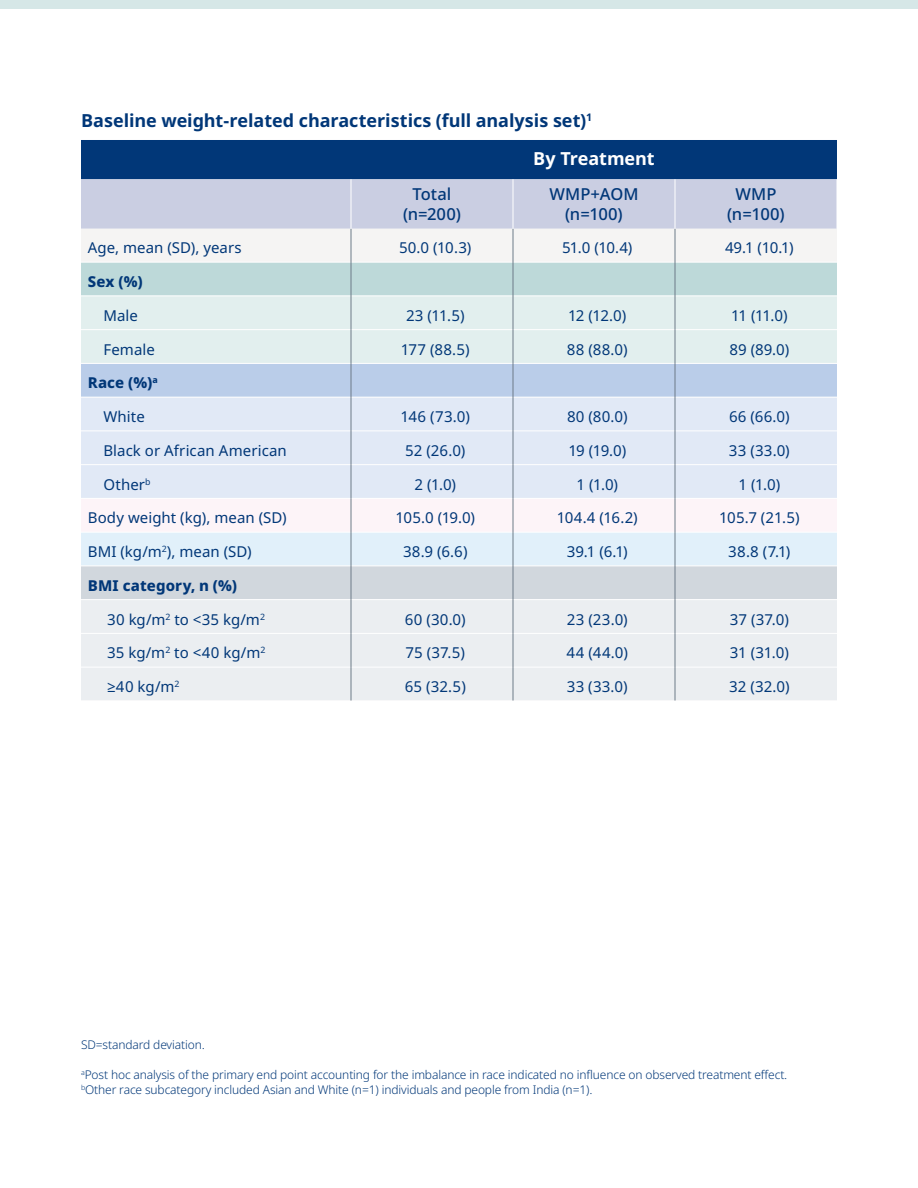
<style>
.page{position:relative;width:918px;height:1188px;background:#fff}
.page>*{position:absolute;margin:0;border:0;box-sizing:border-box;transform-origin:0 0}
.subhead{font:700 18px "Apis";letter-spacing:-.005em;color:#013778}
.subhead-2{font:700 18px "Apis";letter-spacing:-.005em;color:#fff}
.subhead-3{font:500 16.5px/19.8px "Apis";color:#013778;text-align:center}
.body{font:15px "Apis";letter-spacing:.005em;color:#013778}
.body-2{font:800 15px "Apis";letter-spacing:.01em;color:#013778}
.t1{font:300 12px "Apis";letter-spacing:-.01em;color:#013778}
</style>
<div class="page">
<div style="left:0;top:0;width:918px;height:9px;background:#d6e7e7"></div>
<svg style="left:81px;top:140px;width:756px;height:156px"></svg>
<div style="left:81px;top:297px;width:756px;height:66px;background:#e2efee"></div>
<div style="left:81px;top:364px;width:756px;height:33px;background:#bacde9"></div>
<div style="left:81px;top:398px;width:756px;height:100px;background:#e1e9f6"></div>
<svg style="left:81px;top:499px;width:756px;height:100px"></svg>
<div style="left:81px;top:600px;width:756px;height:101px;background:#ebeef1"></div>
<hr style="left:81px;top:262px;width:270px;height:1px;background:#fff">
<hr style="left:351px;top:262px;width:162px;height:1px;background:#fff">
<hr style="left:513px;top:262px;width:162px;height:1px;background:#fff">
<hr style="left:675px;top:262px;width:162px;height:1px;background:#fff">
<hr style="left:81px;top:329px;width:270px;height:1px;background:#fff">
<hr style="left:351px;top:329px;width:162px;height:1px;background:#fff">
<hr style="left:513px;top:329px;width:162px;height:1px;background:#fff">
<hr style="left:675px;top:329px;width:162px;height:1px;background:#fff">
<hr style="left:81px;top:431px;width:270px;height:1px;background:#fff">
<hr style="left:351px;top:431px;width:162px;height:1px;background:#fff">
<hr style="left:513px;top:431px;width:162px;height:1px;background:#fff">
<hr style="left:675px;top:431px;width:162px;height:1px;background:#fff">
<hr style="left:81px;top:464px;width:270px;height:1px;background:#fff">
<hr style="left:351px;top:464px;width:162px;height:1px;background:#fff">
<hr style="left:513px;top:464px;width:162px;height:1px;background:#fff">
<hr style="left:675px;top:464px;width:162px;height:1px;background:#fff">
<hr style="left:81px;top:532px;width:270px;height:1px;background:#fff">
<hr style="left:351px;top:532px;width:162px;height:1px;background:#fff">
<hr style="left:513px;top:532px;width:162px;height:1px;background:#fff">
<hr style="left:675px;top:532px;width:162px;height:1px;background:#fff">
<hr style="left:81px;top:566px;width:270px;height:1px;background:#fff">
<hr style="left:351px;top:566px;width:162px;height:1px;background:#fff">
<hr style="left:513px;top:566px;width:162px;height:1px;background:#fff">
<hr style="left:675px;top:566px;width:162px;height:1px;background:#fff">
<hr style="left:81px;top:633px;width:270px;height:1px;background:#fff">
<hr style="left:351px;top:633px;width:162px;height:1px;background:#fff">
<hr style="left:513px;top:633px;width:162px;height:1px;background:#fff">
<hr style="left:675px;top:633px;width:162px;height:1px;background:#fff">
<hr style="left:81px;top:667px;width:270px;height:1px;background:#fff">
<hr style="left:351px;top:667px;width:162px;height:1px;background:#fff">
<hr style="left:513px;top:667px;width:162px;height:1px;background:#fff">
<hr style="left:675px;top:667px;width:162px;height:1px;background:#fff">
<hr style="left:351px;top:229px;width:1px;height:33px;background:#6d7b88">
<hr style="left:513px;top:229px;width:1px;height:33px;background:#6d7b88">
<hr style="left:675px;top:229px;width:1px;height:33px;background:#6d7b88">
<hr style="left:351px;top:262px;width:1px;height:34px;background:#6d7b88">
<hr style="left:513px;top:262px;width:1px;height:34px;background:#6d7b88">
<hr style="left:675px;top:262px;width:1px;height:34px;background:#6d7b88">
<hr style="left:351px;top:296px;width:1px;height:34px;background:#6d7b88">
<hr style="left:513px;top:296px;width:1px;height:34px;background:#6d7b88">
<hr style="left:675px;top:296px;width:1px;height:34px;background:#6d7b88">
<hr style="left:351px;top:330px;width:1px;height:33px;background:#6d7b88">
<hr style="left:513px;top:330px;width:1px;height:33px;background:#6d7b88">
<hr style="left:675px;top:330px;width:1px;height:33px;background:#6d7b88">
<hr style="left:351px;top:363px;width:1px;height:34px;background:#6d7b88">
<hr style="left:513px;top:363px;width:1px;height:34px;background:#6d7b88">
<hr style="left:675px;top:363px;width:1px;height:34px;background:#6d7b88">
<hr style="left:351px;top:397px;width:1px;height:34px;background:#6d7b88">
<hr style="left:513px;top:397px;width:1px;height:34px;background:#6d7b88">
<hr style="left:675px;top:397px;width:1px;height:34px;background:#6d7b88">
<hr style="left:351px;top:431px;width:1px;height:34px;background:#6d7b88">
<hr style="left:513px;top:431px;width:1px;height:34px;background:#6d7b88">
<hr style="left:675px;top:431px;width:1px;height:34px;background:#6d7b88">
<hr style="left:351px;top:465px;width:1px;height:33px;background:#6d7b88">
<hr style="left:513px;top:465px;width:1px;height:33px;background:#6d7b88">
<hr style="left:675px;top:465px;width:1px;height:33px;background:#6d7b88">
<hr style="left:351px;top:498px;width:1px;height:34px;background:#6d7b88">
<hr style="left:513px;top:498px;width:1px;height:34px;background:#6d7b88">
<hr style="left:675px;top:498px;width:1px;height:34px;background:#6d7b88">
<hr style="left:351px;top:532px;width:1px;height:34px;background:#6d7b88">
<hr style="left:513px;top:532px;width:1px;height:34px;background:#6d7b88">
<hr style="left:675px;top:532px;width:1px;height:34px;background:#6d7b88">
<hr style="left:351px;top:566px;width:1px;height:34px;background:#6d7b88">
<hr style="left:513px;top:566px;width:1px;height:34px;background:#6d7b88">
<hr style="left:675px;top:566px;width:1px;height:34px;background:#6d7b88">
<hr style="left:351px;top:600px;width:1px;height:33px;background:#6d7b88">
<hr style="left:513px;top:600px;width:1px;height:33px;background:#6d7b88">
<hr style="left:675px;top:600px;width:1px;height:33px;background:#6d7b88">
<hr style="left:351px;top:633px;width:1px;height:34px;background:#6d7b88">
<hr style="left:513px;top:633px;width:1px;height:34px;background:#6d7b88">
<hr style="left:675px;top:633px;width:1px;height:34px;background:#6d7b88">
<hr style="left:351px;top:667px;width:1px;height:34px;background:#6d7b88">
<hr style="left:513px;top:667px;width:1px;height:34px;background:#6d7b88">
<hr style="left:675px;top:667px;width:1px;height:34px;background:#6d7b88">
<hr style="left:351px;top:179px;width:1px;height:50px;background:#fff">
<hr style="left:513px;top:179px;width:1px;height:50px;background:#fff">
<hr style="left:675px;top:179px;width:1px;height:50px;background:#fff">
<p class="subhead" style="left:81px;top:108px;width:513px">Baseline weight-related characteristics (full analysis set)<sup>1</sup></p>
<p class="subhead-2" style="left:533px;top:146px;width:123px">By Treatment</p>
<p class="subhead-3" style="left:403px;top:185px;width:59px">Total (n=200)</p>
<p class="subhead-3" style="left:549px;top:185px;width:91px">WMP+AOM (n=100)</p>
<p class="subhead-3" style="left:727px;top:185px;width:59px">WMP (n=100)</p>
<p class="body" style="left:88px;top:237px;width:156px">Age, mean (SD), years</p>
<p class="body" style="left:399px;top:237px;width:74px">50.0 (10.3)</p>
<p class="body" style="left:562px;top:237px;width:72px">51.0 (10.4)</p>
<p class="body" style="left:725px;top:237px;width:70px">49.1 (10.1)</p>
<p class="body-2" style="left:88px;top:271px;width:56px">Sex (%)</p>
<p class="body" style="left:103px;top:305px;width:36px">Male</p>
<p class="body" style="left:406px;top:305px;width:60px">23 (11.5)</p>
<p class="body" style="left:568px;top:305px;width:60px">12 (12.0)</p>
<p class="body" style="left:731px;top:305px;width:58px">11 (11.0)</p>
<p class="body" style="left:103px;top:339px;width:53px">Female</p>
<p class="body" style="left:401px;top:339px;width:71px">177 (88.5)</p>
<p class="body" style="left:567px;top:339px;width:62px">88 (88.0)</p>
<p class="body" style="left:729px;top:339px;width:61px">89 (89.0)</p>
<p class="body-2" style="left:88px;top:372px;width:72px">Race (%)<sup>a</sup></p>
<p class="body" style="left:103px;top:406px;width:43px">White</p>
<p class="body" style="left:401px;top:406px;width:71px">146 (73.0)</p>
<p class="body" style="left:567px;top:406px;width:62px">80 (80.0)</p>
<p class="body" style="left:729px;top:406px;width:62px">66 (66.0)</p>
<p class="body" style="left:103px;top:440px;width:185px">Black or African American</p>
<p class="body" style="left:405px;top:440px;width:62px">52 (26.0)</p>
<p class="body" style="left:568px;top:440px;width:59px">19 (19.0)</p>
<p class="body" style="left:729px;top:440px;width:62px">33 (33.0)</p>
<p class="body" style="left:103px;top:474px;width:49px">Other<sup>b</sup></p>
<p class="body" style="left:414px;top:474px;width:43px">2 (1.0)</p>
<p class="body" style="left:576px;top:474px;width:43px">1 (1.0)</p>
<p class="body" style="left:739px;top:474px;width:43px">1 (1.0)</p>
<p class="body" style="left:88px;top:507px;width:200px">Body weight (kg), mean (SD)</p>
<p class="body" style="left:395px;top:507px;width:81px">105.0 (19.0)</p>
<p class="body" style="left:557px;top:507px;width:82px">104.4 (16.2)</p>
<p class="body" style="left:719px;top:507px;width:82px">105.7 (21.5)</p>
<p class="body" style="left:88px;top:541px;width:165px">BMI (kg/m<sup>2</sup>), mean (SD)</p>
<p class="body" style="left:403px;top:541px;width:66px">38.9 (6.6)</p>
<p class="body" style="left:567px;top:541px;width:63px">39.1 (6.1)</p>
<p class="body" style="left:728px;top:541px;width:64px">38.8 (7.1)</p>
<p class="body-2" style="left:88px;top:574px;width:151px">BMI category, n (%)</p>
<p class="body" style="left:107px;top:609px;width:159px">30 kg/m<sup>2</sup> to &lt;35 kg/m<sup>2</sup></p>
<p class="body" style="left:405px;top:609px;width:62px">60 (30.0)</p>
<p class="body" style="left:567px;top:609px;width:62px">23 (23.0)</p>
<p class="body" style="left:730px;top:609px;width:61px">37 (37.0)</p>
<p class="body" style="left:107px;top:642px;width:160px">35 kg/m<sup>2</sup> to &lt;40 kg/m<sup>2</sup></p>
<p class="body" style="left:406px;top:642px;width:61px">75 (37.5)</p>
<p class="body" style="left:567px;top:642px;width:63px">44 (44.0)</p>
<p class="body" style="left:730px;top:642px;width:61px">31 (31.0)</p>
<p class="body" style="left:107px;top:676px;width:74px">≥40 kg/m<sup>2</sup></p>
<p class="body" style="left:405px;top:676px;width:63px">65 (32.5)</p>
<p class="body" style="left:567px;top:676px;width:62px">33 (33.0)</p>
<p class="body" style="left:729px;top:676px;width:62px">32 (32.0)</p>
<p class="t1" style="left:81px;top:1036px;width:125px">SD=standard deviation.</p>
<p class="t1" style="left:81px;top:1066px;width:708px"><sup>a</sup>Post hoc analysis of the primary end point accounting for the imbalance in race indicated no influence on observed treatment effect.</p>
<p class="t1" style="left:81px;top:1081px;width:513px"><sup>b</sup>Other race subcategory included Asian and White (n=1) individuals and people from India (n=1).</p>
</div>
